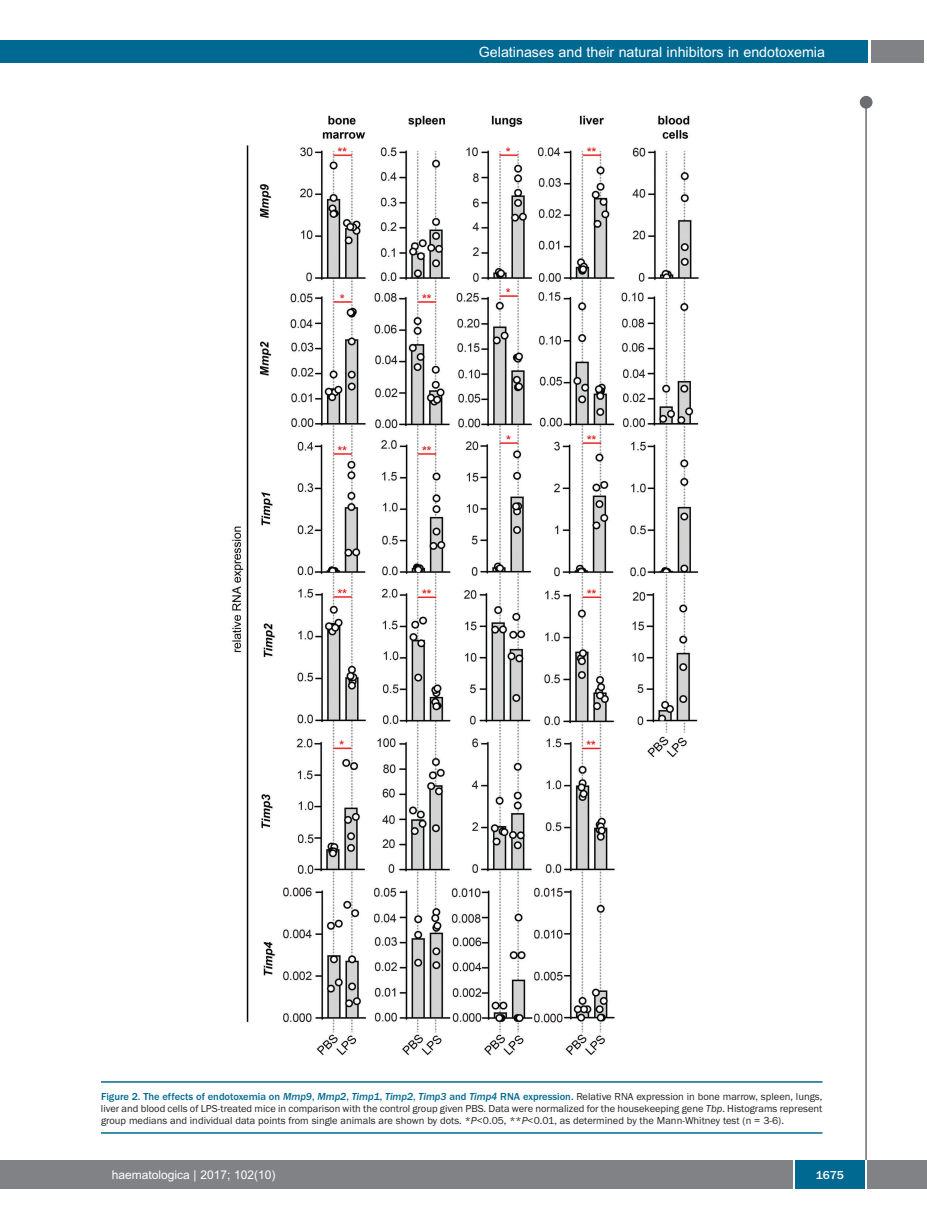
<style>
.page{position:relative;width:927px;height:1225px;background:#fff}
.page>*{position:absolute;margin:0;border:0;box-sizing:border-box;transform-origin:0 0}
.t1{font:14.25px "Arial";color:#fff}
.t2{font:12px "Arial";color:#fff}
.t3{font:500 12px "Franklin Gothic";color:#fff}
.t4{font:10.5px/12px "Franklin Gothic";color:#231f20;text-align:justify}
.s1{font-weight:500;color:#006991}
.s2{font-weight:500;font-style:italic;color:#006991}
.s3{font-style:italic}
</style>
<div class="page">
<div style="left:860px;top:96px;width:12px;height:13px;background:#6c6d70;border-radius:50%"></div>
<hr style="left:865px;top:98px;width:2px;height:1062px;background:#6c6d70">
<div style="left:871px;top:40px;width:52px;height:22px;background:#808285"></div>
<div style="left:18px;top:40px;width:849px;height:22px;background:#006991"></div>
<div style="left:17px;top:1160px;width:910px;height:28px;background:#808285"></div>
<div style="left:795px;top:1160px;width:70px;height:28px;background:#006991"></div>
<hr style="left:793px;top:1160px;width:2px;height:28px;background:#fff">
<hr style="left:865px;top:1160px;width:2px;height:28px;background:#fff">
<div style="left:0;top:40px;width:19px;height:22px;background:#006991"></div>
<div style="left:0;top:1160px;width:18px;height:28px;background:#808285"></div>
<img style="left:232px;top:115px;width:467px;height:941px">
<hr style="left:101px;top:1081px;width:721px;height:1px;background:#006991">
<hr style="left:101px;top:1132px;width:721px;height:1px;background:#006991">
<h1 class="t1" style="left:479px;top:44px;width:348px">Gelatinases and their natural inhibitors in endotoxemia</h1>
<p class="t4" style="left:101px;top:1090px;width:723px"><span class="s1">Figure 2. The effects of endotoxemia on</span> <span class="s2">Mmp9</span><span class="s1">,</span> <span class="s2">Mmp2</span><span class="s1">,</span> <span class="s2">Timp1</span><span class="s1">,</span> <span class="s2">Timp2</span><span class="s1">,</span> <span class="s2">Timp3</span> <span class="s1">and</span> <span class="s2">Timp4</span> <span class="s1">RNA expression.</span> Relative RNA expression in bone marrow, spleen, lungs, liver and blood cells of LPS-treated mice in comparison with the control group given PBS. Data were normalized for the housekeeping gene <span class="s3">Tbp</span>. Histograms represent group medians and individual data points from single animals are shown by dots. *<span class="s3">P</span>&lt;0.05, **<span class="s3">P</span>&lt;0.01, as determined by the Mann-Whitney test (n = 3-6).</p>
<p class="t2" style="left:112px;top:1167px;width:165px">haematologica | 2017; 102(10)</p>
<p class="t3" style="left:816px;top:1167px;width:29px">1675</p>
</div>
